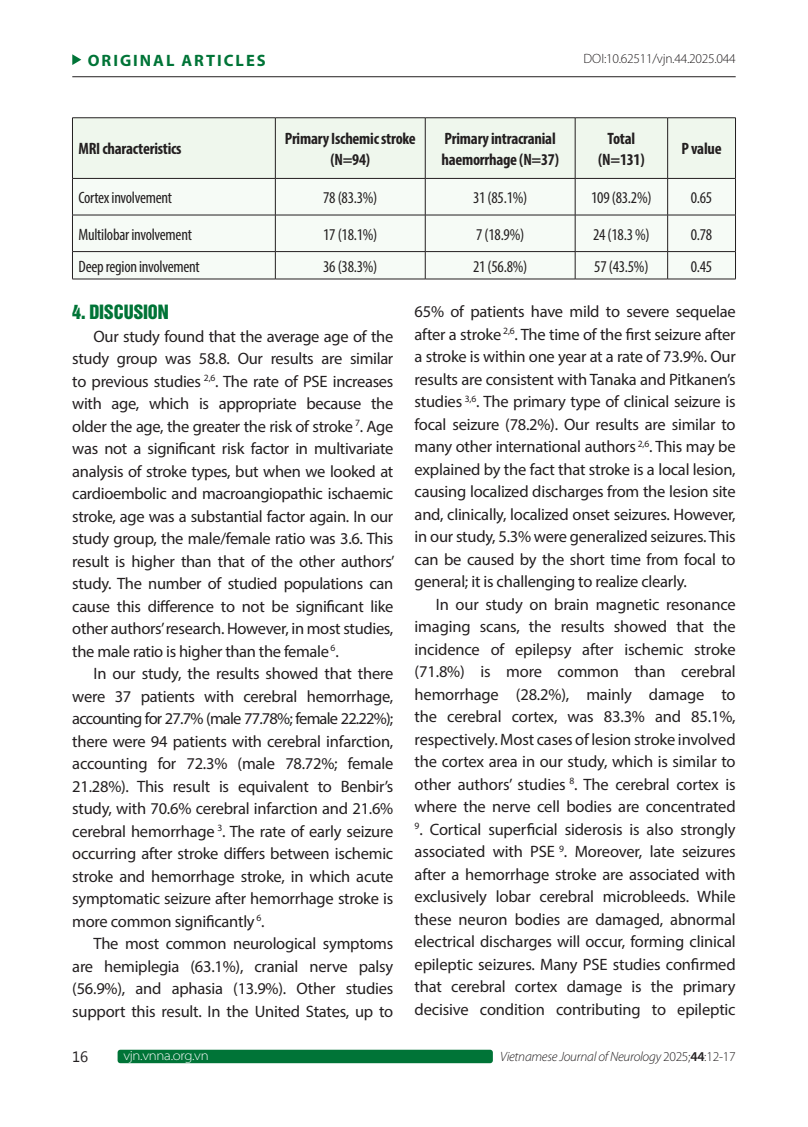
<style>
.page{position:relative;width:808px;height:1127px;background:#fff}
.page>*{position:absolute;margin:0;border:0;box-sizing:border-box;transform-origin:0 0}
.t1{font:18px "UTM Helvet Ins";letter-spacing:-.015em;color:#007437}
.t2{font:16.5px/22.5px "Myriad Pro";letter-spacing:-.015em;color:#231f20;text-align:justify}
.t3{font:condensed 16.5px "Myriad Pro";letter-spacing:-.015em;color:#231f20}
.t4{font:700 condensed 16.5px/21px "Myriad Pro";letter-spacing:-.015em;color:#231f20;text-align:center}
.t5{font:700 16.5px "Myriad Pro";letter-spacing:.12em;color:#007437}
.t6{font:15px "Myanmar Text";color:#231f20}
.t7{font:italic 300 13.5px "Myriad Pro";letter-spacing:-.02em;color:#231f20}
.t8{font:300 13.5px "Myriad Pro";letter-spacing:-.02em;color:#231f20}
.t9{font:300 semi-expanded 13.5px "Myriad Pro";letter-spacing:-.02em;color:#fff}
.s1{font-style:normal}
.s2{font-weight:600;font-style:normal}
</style>
<div class="page">
<div style="left:118px;top:1050px;width:375px;height:13px;background:#007437;border-radius:3px"></div>
<hr style="left:72px;top:76px;width:664px;height:1px;background:#231f20">
<svg style="left:72px;top:54px;width:9px;height:11px"></svg>
<div style="left:73px;top:118px;width:662px;height:60px;background:#eff7ed"></div>
<div style="left:73px;top:179px;width:662px;height:100px;background:#f6fbf6"></div>
<hr style="left:72px;top:117px;width:203px;height:1px;background:#231f20">
<hr style="left:72px;top:118px;width:1px;height:60px;background:#231f20">
<hr style="left:275px;top:117px;width:150px;height:1px;background:#231f20">
<hr style="left:275px;top:118px;width:1px;height:60px;background:#231f20">
<hr style="left:425px;top:117px;width:150px;height:1px;background:#231f20">
<hr style="left:425px;top:118px;width:1px;height:60px;background:#231f20">
<hr style="left:575px;top:117px;width:93px;height:1px;background:#231f20">
<hr style="left:575px;top:118px;width:1px;height:60px;background:#231f20">
<hr style="left:668px;top:117px;width:68px;height:1px;background:#231f20">
<hr style="left:667px;top:118px;width:1px;height:60px;background:#231f20">
<hr style="left:735px;top:118px;width:1px;height:60px;background:#231f20">
<hr style="left:72px;top:178px;width:203px;height:1px;background:#231f20">
<hr style="left:72px;top:179px;width:1px;height:36px;background:#231f20">
<hr style="left:275px;top:178px;width:150px;height:1px;background:#231f20">
<hr style="left:275px;top:179px;width:1px;height:36px;background:#231f20">
<hr style="left:425px;top:178px;width:150px;height:1px;background:#231f20">
<hr style="left:425px;top:179px;width:1px;height:36px;background:#231f20">
<hr style="left:575px;top:178px;width:93px;height:1px;background:#231f20">
<hr style="left:575px;top:179px;width:1px;height:36px;background:#231f20">
<hr style="left:668px;top:178px;width:68px;height:1px;background:#231f20">
<hr style="left:667px;top:179px;width:1px;height:36px;background:#231f20">
<hr style="left:735px;top:179px;width:1px;height:36px;background:#231f20">
<hr style="left:72px;top:215px;width:203px;height:1px;background:#231f20">
<hr style="left:72px;top:215px;width:1px;height:36px;background:#231f20">
<hr style="left:275px;top:215px;width:150px;height:1px;background:#231f20">
<hr style="left:275px;top:215px;width:1px;height:36px;background:#231f20">
<hr style="left:425px;top:215px;width:150px;height:1px;background:#231f20">
<hr style="left:425px;top:215px;width:1px;height:36px;background:#231f20">
<hr style="left:575px;top:215px;width:93px;height:1px;background:#231f20">
<hr style="left:575px;top:215px;width:1px;height:36px;background:#231f20">
<hr style="left:668px;top:215px;width:68px;height:1px;background:#231f20">
<hr style="left:667px;top:215px;width:1px;height:36px;background:#231f20">
<hr style="left:735px;top:215px;width:1px;height:36px;background:#231f20">
<hr style="left:72px;top:251px;width:203px;height:1px;background:#231f20">
<svg style="left:72px;top:252px;width:1px;height:27px"></svg>
<hr style="left:275px;top:251px;width:150px;height:1px;background:#231f20">
<svg style="left:275px;top:252px;width:1px;height:27px"></svg>
<hr style="left:425px;top:251px;width:150px;height:1px;background:#231f20">
<svg style="left:425px;top:252px;width:1px;height:27px"></svg>
<hr style="left:575px;top:251px;width:93px;height:1px;background:#231f20">
<svg style="left:575px;top:252px;width:1px;height:27px"></svg>
<hr style="left:668px;top:251px;width:68px;height:1px;background:#231f20">
<svg style="left:667px;top:252px;width:1px;height:27px"></svg>
<svg style="left:735px;top:252px;width:1px;height:27px"></svg>
<hr style="left:72px;top:279px;width:203px;height:1px;background:#231f20">
<hr style="left:275px;top:279px;width:150px;height:1px;background:#231f20">
<hr style="left:425px;top:279px;width:150px;height:1px;background:#231f20">
<hr style="left:575px;top:279px;width:93px;height:1px;background:#231f20">
<hr style="left:668px;top:279px;width:68px;height:1px;background:#231f20">
<p class="t5" style="left:88px;top:49px;width:179px">ORIGINAL ARTICLES</p>
<p class="t8" style="left:583px;top:51px;width:154px">DOI:10.62511/vjn.44.2025.044</p>
<p class="t4" style="left:78px;top:138px;width:105px">MRI characteristics</p>
<p class="t4" style="left:285px;top:127px;width:133px">Primary Ischemic stroke (N=94)</p>
<p class="t4" style="left:441px;top:127px;width:119px;text-align:left">Primary intracranial haemorrhage (N=37)</p>
<p class="t4" style="left:598px;top:127px;width:48px">Total (N=131)</p>
<p class="t4" style="left:681px;top:138px;width:42px">P value</p>
<p class="t3" style="left:78px;top:187px;width:95px">Cortex involvement</p>
<p class="t3" style="left:323px;top:187px;width:56px">78 (83.3%)</p>
<p class="t3" style="left:473px;top:187px;width:56px">31 (85.1%)</p>
<p class="t3" style="left:591px;top:187px;width:62px">109 (83.2%)</p>
<p class="t3" style="left:691px;top:187px;width:23px">0.65</p>
<p class="t3" style="left:78px;top:224px;width:115px">Multilobar involvement</p>
<p class="t3" style="left:323px;top:224px;width:56px">17 (18.1%)</p>
<p class="t3" style="left:476px;top:224px;width:50px">7 (18.9%)</p>
<p class="t3" style="left:593px;top:224px;width:58px">24 (18.3 %)</p>
<p class="t3" style="left:691px;top:224px;width:23px">0.78</p>
<p class="t3" style="left:78px;top:256px;width:123px">Deep region involvement</p>
<p class="t3" style="left:323px;top:256px;width:56px">36 (38.3%)</p>
<p class="t3" style="left:473px;top:256px;width:56px">21 (56.8%)</p>
<p class="t3" style="left:594px;top:256px;width:56px">57 (43.5%)</p>
<p class="t3" style="left:691px;top:256px;width:23px">0.45</p>
<p class="t1" style="left:72px;top:297px;width:98px">4. DISCUSION</p>
<p class="t2" style="left:72px;top:325px;width:324px;text-indent:21px">Our study found that the average age of the study group was 58.8. Our results are similar to previous studies <sup>2,6</sup>. The rate of PSE increases with age, which is appropriate because the older the age, the greater the risk of stroke <sup>7</sup>. Age was not a significant risk factor in multivariate analysis of stroke types, but when we looked at cardioembolic and macroangiopathic ischaemic stroke, age was a substantial factor again. In our study group, the male/female ratio was 3.6. This result is higher than that of the other authors’ study. The number of studied populations can cause this difference to not be significant like other authors’ research. However, in most studies, the male ratio is higher than the female <sup>6</sup>.</p>
<p class="t2" style="left:72px;top:662px;width:323px;text-indent:21px">In our study, the results showed that there were 37 patients with cerebral hemorrhage, accounting for 27.7% (male 77.78%; female 22.22%); there were 94 patients with cerebral infarction, accounting for 72.3% (male 78.72%; female 21.28%). This result is equivalent to Benbir’s study, with 70.6% cerebral infarction and 21.6% cerebral hemorrhage <sup>3</sup>. The rate of early seizure occurring after stroke differs between ischemic stroke and hemorrhage stroke, in which acute symptomatic seizure after hemorrhage stroke is more common significantly <sup>6</sup>.</p>
<p class="t2" style="left:72px;top:932px;width:323px;text-indent:21px">The most common neurological symptoms are hemiplegia (63.1%), cranial nerve palsy (56.9%), and aphasia (13.9%). Other studies support this result. In the United States, up to</p>
<p class="t2" style="left:415px;top:300px;width:323px">65% of patients have mild to severe sequelae after a stroke <sup>2,6</sup>. The time of the first seizure after a stroke is within one year at a rate of 73.9%. Our results are consistent with Tanaka and Pitkanen’s studies <sup>3,6</sup>. The primary type of clinical seizure is focal seizure (78.2%). Our results are similar to many other international authors <sup>2,6</sup>. This may be explained by the fact that stroke is a local lesion, causing localized discharges from the lesion site and, clinically, localized onset seizures. However, in our study, 5.3% were generalized seizures. This can be caused by the short time from focal to general; it is challenging to realize clearly.</p>
<p class="t2" style="left:415px;top:593px;width:323px;text-indent:21px">In our study on brain magnetic resonance imaging scans, the results showed that the incidence of epilepsy after ischemic stroke (71.8%) is more common than cerebral hemorrhage (28.2%), mainly damage to the cerebral cortex, was 83.3% and 85.1%, respectively. Most cases of lesion stroke involved the cortex area in our study, which is similar to other authors’ studies <sup>8</sup>. The cerebral cortex is where the nerve cell bodies are concentrated</p>
<p class="t2" style="left:415px;top:818px;width:323px"><sup>9</sup>. Cortical superficial siderosis is also strongly associated with PSE <sup>9</sup>. Moreover, late seizures after a hemorrhage stroke are associated with exclusively lobar cerebral microbleeds. While these neuron bodies are damaged, abnormal electrical discharges will occur, forming clinical epileptic seizures. Many PSE studies confirmed that cerebral cortex damage is the primary decisive condition contributing to epileptic</p>
<p class="t6" style="left:72px;top:1047px;width:17px">16</p>
<p class="t9" style="left:123px;top:1047px;width:87px">vjn.vnna.org.vn</p>
<p class="t7" style="left:500px;top:1049px;width:237px">Vietnamese Journal of Neurology <span class="s1">2025;</span><span class="s2">44</span><span class="s1">:12-17</span></p>
</div>
